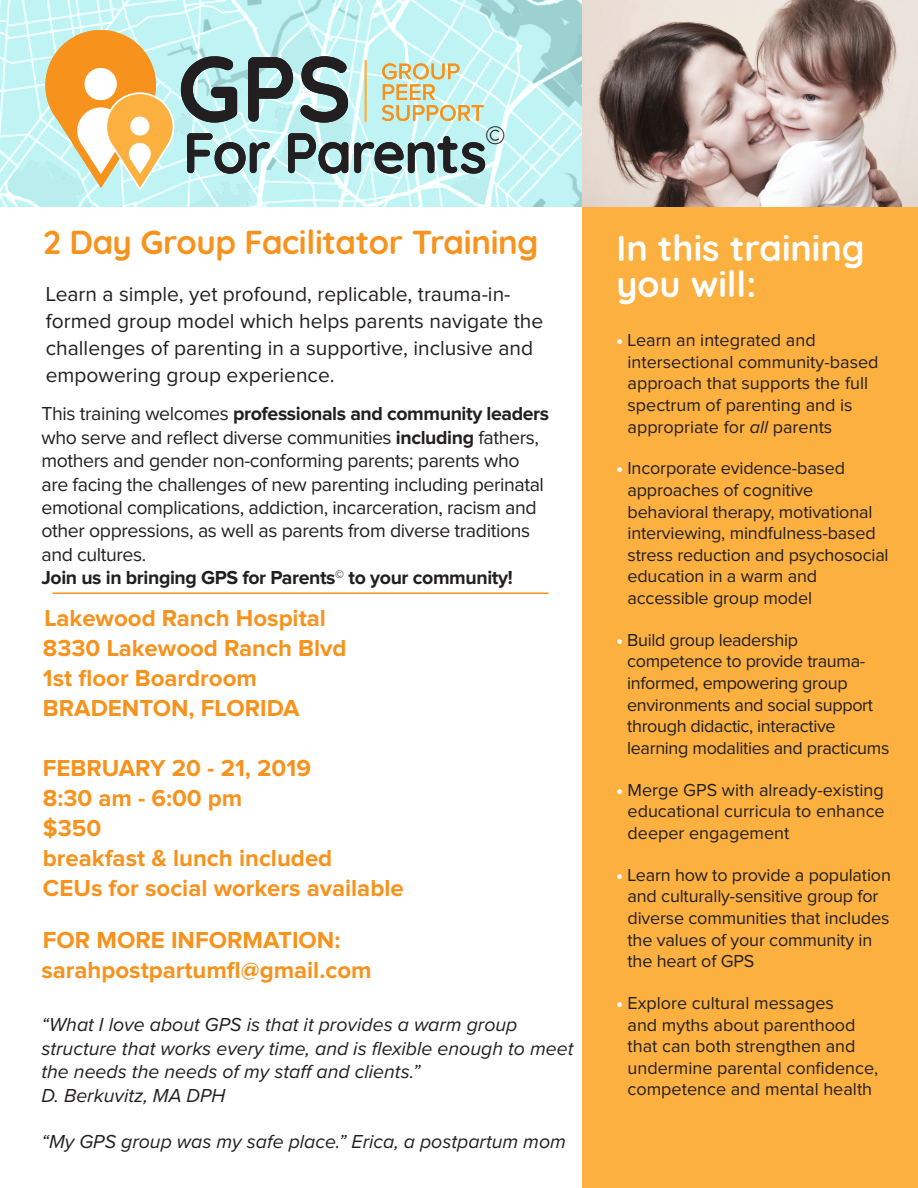
<style>
.page{position:relative;width:918px;height:1188px;background:#fff}
.page>*{position:absolute;margin:0;border:0;box-sizing:border-box;transform-origin:0 0}
.t1{font:700 36px/36px "Quicksand";color:#fff}
.t2{font:700 33px "Quicksand";letter-spacing:-.01em;color:#f7931d}
.t3{font:700 26.25px "Proxima Nova";color:#231f20}
.t4{font:700 24px "Proxima Nova";color:#f7931d}
.t5{font:21px/27px "Proxima Nova";color:#231f20}
.t6{font:19.5px/23.4px "Proxima Nova";letter-spacing:-.02em;color:#231f20}
.t7{font:italic 19.5px/23.4px "Proxima Nova";color:#231f20}
.t8{font:18px/21.6px "Proxima Nova";letter-spacing:-.01em;color:#231f20}
.s1{font-weight:700}
.s2{font-weight:900;color:#fff}
.s3{font-style:italic}
</style>
<div class="page">
<div style="left:582px;top:206px;width:336px;height:982px;background:#fbb03f"></div>
<img style="left:0;top:0;width:918px;height:206px">
<svg style="left:45px;top:30px;width:129px;height:161px"></svg>
<svg style="left:181px;top:56px;width:56px;height:67px;background:#718787"></svg>
<svg style="left:248px;top:57px;width:45px;height:65px;background:#708485"></svg>
<svg style="left:300px;top:56px;width:48px;height:67px;background:#768787"></svg>
<svg style="left:382px;top:63px;width:102px;height:58px;background:#d3dabb"></svg>
<hr style="left:365px;top:60px;width:2px;height:62px;background:#fbb03f">
<svg style="left:187px;top:133px;width:83px;height:41px;background:#87a0a0"></svg>
<svg style="left:288px;top:133px;width:60px;height:41px;background:#768c8d"></svg>
<svg style="left:354px;top:136px;width:131px;height:38px;background:#7f9798"></svg>
<hr style="left:52px;top:592px;width:497px;height:2px;background:#f7931d">
<p class="t3" style="left:485px;top:123px;width:22px">©</p>
<p class="t2" style="left:43px;top:215px;width:497px">2 Day Group Facilitator Training</p>
<p class="t5" style="left:46px;top:281px;width:499px">Learn a simple, yet profound, replicable, trauma-in&shy;formed group model which helps parents navigate the challenges of parenting in a supportive, inclusive and empowering group experience.</p>
<p class="t6" style="left:41px;top:403px;width:509px">This training welcomes <span class="s1">professionals and community leaders </span>who serve and reflect diverse communities <span class="s1">including</span> fathers, mothers and gender non-conforming parents; parents who are facing the challenges of new parenting including perinatal emotional complications, addiction, incarceration, racism and other oppressions, as well as parents from diverse traditions and cultures.<br><span class="s1">Join us in bringing GPS for Parents</span><sup>©</sup> <span class="s1">to your community!</span></p>
<p class="t4" style="left:44px;top:607px;width:283px">Lakewood Ranch Hospital</p>
<p class="t4" style="left:43px;top:637px;width:305px">8330 Lakewood Ranch Blvd</p>
<p class="t4" style="left:43px;top:667px;width:216px">1st floor Boardroom</p>
<p class="t4" style="left:43px;top:697px;width:258px">BRADENTON, FLORIDA</p>
<p class="t4" style="left:43px;top:757px;width:270px">FEBRUARY 20 - 21, 2019</p>
<p class="t4" style="left:43px;top:787px;width:201px">8:30 am - 6:00 pm</p>
<p class="t4" style="left:43px;top:817px;width:60px">$350</p>
<p class="t4" style="left:43px;top:847px;width:291px">breakfast &amp; lunch included</p>
<p class="t4" style="left:43px;top:877px;width:362px">CEUs for social workers available</p>
<p class="t4" style="left:43px;top:929px;width:299px">FOR MORE INFORMATION:</p>
<p class="t4" style="left:41px;top:959px;width:332px">sarahpostpartumfl@gmail.com</p>
<p class="t7" style="left:41px;top:1012px;width:534px">“What I love about GPS is that it provides a warm group structure that works every time, and is flexible enough to meet the needs the needs of my staff and clients.”</p>
<p class="t7" style="left:41px;top:1083px;width:186px">D. Berkuvitz, MA DPH</p>
<p class="t7" style="left:41px;top:1129px;width:526px">“My GPS group was my safe place.” Erica, a postpartum mom</p>
<p class="t1" style="left:616px;top:227px;width:250px">In this training you will:</p>
<p class="t8" style="left:628px;top:330px;width:253px;text-indent:-11px"><span class="s2">•</span> Learn an integrated and intersectional community-based approach that supports the full spectrum of parenting and is appropriate for <span class="s3">all</span> parents</p>
<p class="t8" style="left:628px;top:458px;width:263px;text-indent:-11px"><span class="s2">•</span> Incorporate evidence-based approaches of cognitive behavioral therapy, motivational interviewing, mindfulness-based stress reduction and psychosocial education in a warm and accessible group model</p>
<p class="t8" style="left:627px;top:630px;width:264px;text-indent:-11px"><span class="s2">•</span> Build group leadership competence to provide trauma&shy;informed, empowering group environments and social support through didactic, interactive learning modalities and practicums</p>
<p class="t8" style="left:628px;top:780px;width:259px;text-align:justify;text-indent:-11px"><span class="s2">•</span> Merge GPS with already-existing educational curricula to enhance deeper engagement</p>
<p class="t8" style="left:628px;top:865px;width:265px;text-indent:-11px"><span class="s2">•</span> Learn how to provide a population and culturally-sensitive group for diverse communities that includes the values of your community in the heart of GPS</p>
<p class="t8" style="left:628px;top:993px;width:252px;text-indent:-11px"><span class="s2">•</span> Explore cultural messages<br>and myths about parenthood that can both strengthen and undermine parental confidence, competence and mental health</p>
</div>
